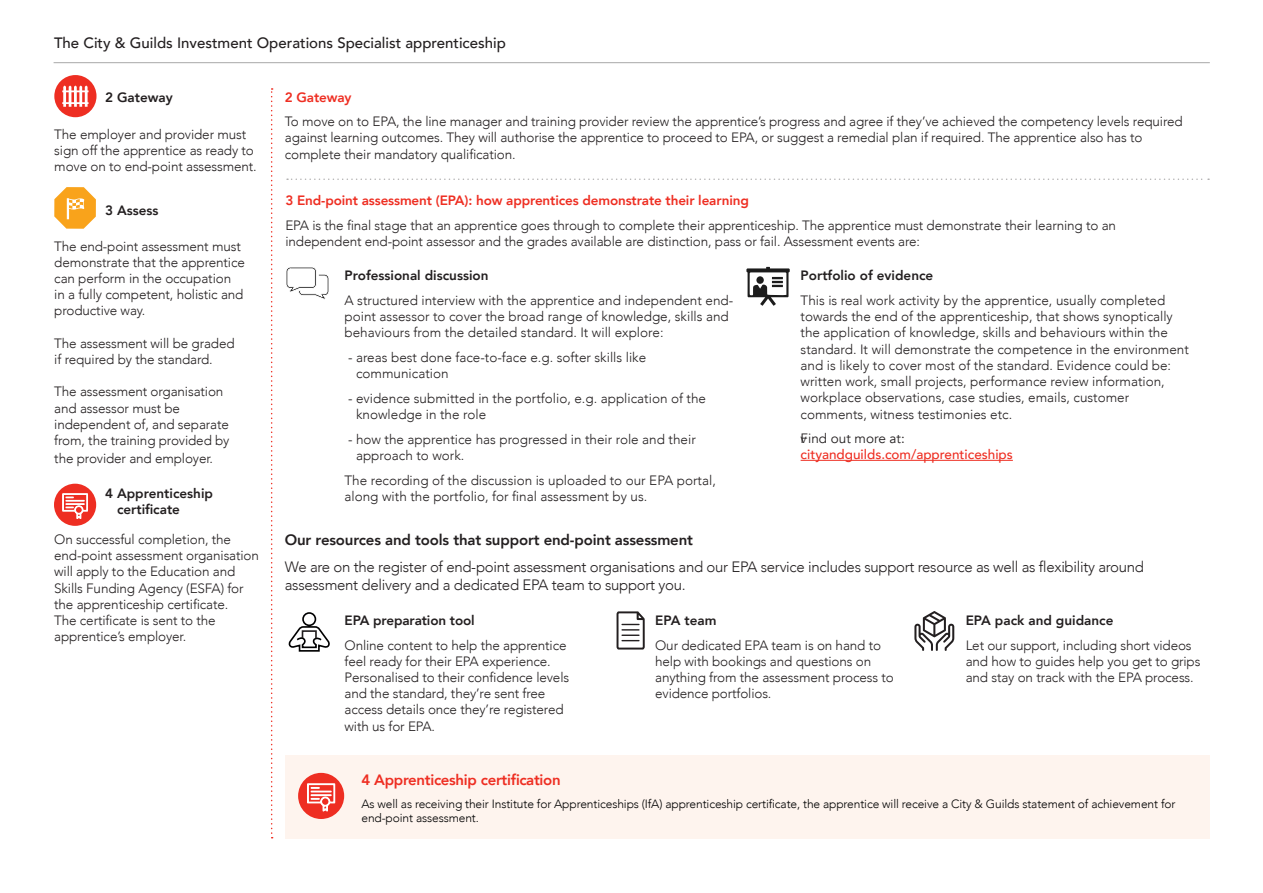
<style>
.page{position:relative;width:1263px;height:893px;background:#fff}
.page>*{position:absolute;margin:0;border:0;box-sizing:border-box;transform-origin:0 0}
.t1{font:300 15px/18px "Avenir";letter-spacing:-.02em;color:#231f20}
.t2{font:500 15px "Avenir";color:#231f20}
.t3{font:800 15px "Avenir";letter-spacing:-.01em;color:#231f20}
.t4{font:800 15px "Avenir";letter-spacing:-.02em;color:#ee2e22}
.t5{font:300 13.5px/16.2px "Avenir";letter-spacing:-.01em;color:#231f20}
.t6{font:800 13.5px/16.2px "Avenir";color:#231f20}
.t7{font:800 13.5px "Avenir";letter-spacing:-.01em;color:#ee2e22}
.t8{font:500 13.5px/16.2px "Avenir";color:#ee2e22}
.t9{font:300 12px/14.4px "Avenir";letter-spacing:-.01em;color:#000}
.s1{font-weight:400;color:#231f20}
</style>
<div class="page">
<hr style="left:54px;top:62px;width:1156px;height:1px;background:#000">
<div style="left:54px;top:75px;width:43px;height:42px;background:#ee2e22;border-radius:50%"></div>
<svg style="left:62px;top:86px;width:27px;height:21px"></svg>
<svg style="left:54px;top:187px;width:42px;height:42px"></svg>
<div style="left:286px;top:755px;width:924px;height:84px;background:#fef4ee"></div>
<div style="left:54px;top:484px;width:42px;height:42px;background:#ee2e22;border-radius:50%"></div>
<svg style="left:62px;top:493px;width:26px;height:26px"></svg>
<div style="left:298px;top:773px;width:46px;height:46px;background:#ee2e22;border-radius:50%"></div>
<svg style="left:307px;top:783px;width:28px;height:29px"></svg>
<svg style="left:287px;top:178px;width:922px;height:2px"></svg>
<svg style="left:616px;top:611px;width:29px;height:38px"></svg>
<svg style="left:914px;top:611px;width:40px;height:40px"></svg>
<svg style="left:289px;top:612px;width:41px;height:40px"></svg>
<div style="left:302px;top:630px;width:15px;height:9px;border:2px solid #231f20"></div>
<hr style="left:801px;top:460px;width:212px;height:1px;background:#ee2e22">
<svg style="left:271px;top:88px;width:2px;height:750px"></svg>
<svg style="left:746px;top:267px;width:44px;height:39px"></svg>
<svg style="left:286px;top:267px;width:43px;height:32px"></svg>
<p class="t2" style="left:54px;top:30px;width:453px">The City &amp; Guilds Investment Operations Specialist apprenticeship</p>
<p class="t6" style="left:105px;top:89px;width:69px">2 Gateway</p>
<p class="t5" style="left:54px;top:126px;width:204px">The employer and provider must sign off the apprentice as ready to move on to end-point assessment.</p>
<p class="t6" style="left:105px;top:202px;width:55px">3 Assess</p>
<p class="t5" style="left:54px;top:238px;width:192px">The end-point assessment must demonstrate that the apprentice can perform in the occupation in a fully competent, holistic and productive way.</p>
<p class="t5" style="left:54px;top:335px;width:182px">The assessment will be graded if required by the standard.</p>
<p class="t5" style="left:54px;top:384px;width:177px">The assessment organisation and assessor must be independent of, and separate from, the training provided by</p>
<p class="t5" style="left:54px;top:450px;width:160px">the provider and employer.</p>
<p class="t6" style="left:117px;top:485px;width:98px;text-indent:-12px">4 Apprenticeship certificate</p>
<p class="t5" style="left:54px;top:531px;width:206px">On successful completion, the end-point assessment organisation will apply to the Education and<br>Skills Funding Agency (ESFA) for the apprenticeship certificate.<br>The certificate is sent to the apprentice’s employer.</p>
<p class="t7" style="left:285px;top:86px;width:68px">2 Gateway</p>
<p class="t5" style="left:285px;top:113px;width:899px">To move on to EPA, the line manager and training provider review the apprentice’s progress and agree if they’ve achieved the competency levels required against learning outcomes. They will authorise the apprentice to proceed to EPA, or suggest a remedial plan if required. The apprentice also has to complete their mandatory qualification.</p>
<p class="t7" style="left:285px;top:190px;width:465px">3 End-point assessment (EPA): how apprentices demonstrate their learning</p>
<p class="t5" style="left:285px;top:217px;width:832px">EPA is the final stage that an apprentice goes through to complete their apprenticeship. The apprentice must demonstrate their learning to an independent end-point assessor and the grades available are distinction, pass or fail. Assessment events are:</p>
<p class="t6" style="left:345px;top:268px;width:145px">Professional discussion</p>
<p class="t5" style="left:345px;top:292px;width:390px">A structured interview with the apprentice and independent end&shy;point assessor to cover the broad range of knowledge, skills and behaviours from the detailed standard. It will explore:</p>
<p class="t5" style="left:356px;top:349px;width:292px;text-indent:-8px">- areas best done face-to-face e.g. softer skills like communication</p>
<p class="t5" style="left:356px;top:390px;width:351px;text-indent:-8px">- evidence submitted in the portfolio, e.g. application of the knowledge in the role</p>
<p class="t5" style="left:356px;top:431px;width:341px;text-indent:-8px">- how the apprentice has progressed in their role and their approach to work.</p>
<p class="t5" style="left:345px;top:472px;width:373px">The recording of the discussion is uploaded to our EPA portal, along with the portfolio, for final assessment by us.</p>
<p class="t6" style="left:801px;top:268px;width:134px">Portfolio of evidence</p>
<p class="t5" style="left:801px;top:292px;width:390px">This is real work activity by the apprentice, usually completed towards the end of the apprenticeship, that shows synoptically the application of knowledge, skills and behaviours within the standard. It will demonstrate the competence in the environment and is likely to cover most of the standard. Evidence could be: written work, small projects, performance review information, workplace observations, case studies, emails, customer comments, witness testimonies etc.</p>
<p class="t5" style="left:801px;top:430px;width:8px">v</p>
<p class="t8" style="left:801px;top:430px;width:214px"><span class="s1">Find out more at: </span>cityandguilds.com/apprenticeships</p>
<p class="t3" style="left:285px;top:529px;width:410px">Our resources and tools that support end-point assessment</p>
<p class="t1" style="left:285px;top:558px;width:861px">We are on the register of end-point assessment organisations and our EPA service includes support resource as well as flexibility around assessment delivery and a dedicated EPA team to support you.</p>
<p class="t6" style="left:655px;top:612px;width:63px">EPA team</p>
<p class="t5" style="left:655px;top:637px;width:240px">Our dedicated EPA team is on hand to help with bookings and questions on anything from the assessment process to evidence portfolios.</p>
<p class="t6" style="left:345px;top:612px;width:132px">EPA preparation tool</p>
<p class="t5" style="left:345px;top:637px;width:226px">Online content to help the apprentice feel ready for their EPA experience.<br>Personalised to their confidence levels and the standard, they’re sent free access details once they’re registered with us for EPA.</p>
<p class="t6" style="left:966px;top:612px;width:149px">EPA pack and guidance</p>
<p class="t5" style="left:966px;top:637px;width:236px">Let our support, including short videos and how to guides help you get to grips and stay on track with the EPA process.</p>
<p class="t4" style="left:361px;top:768px;width:201px">4 Apprenticeship certification</p>
<p class="t9" style="left:361px;top:796px;width:815px">As well as receiving their Institute for Apprenticeships (IfA) apprenticeship certificate, the apprentice will receive a City &amp; Guilds statement of achievement for end-point assessment.</p>
</div>
